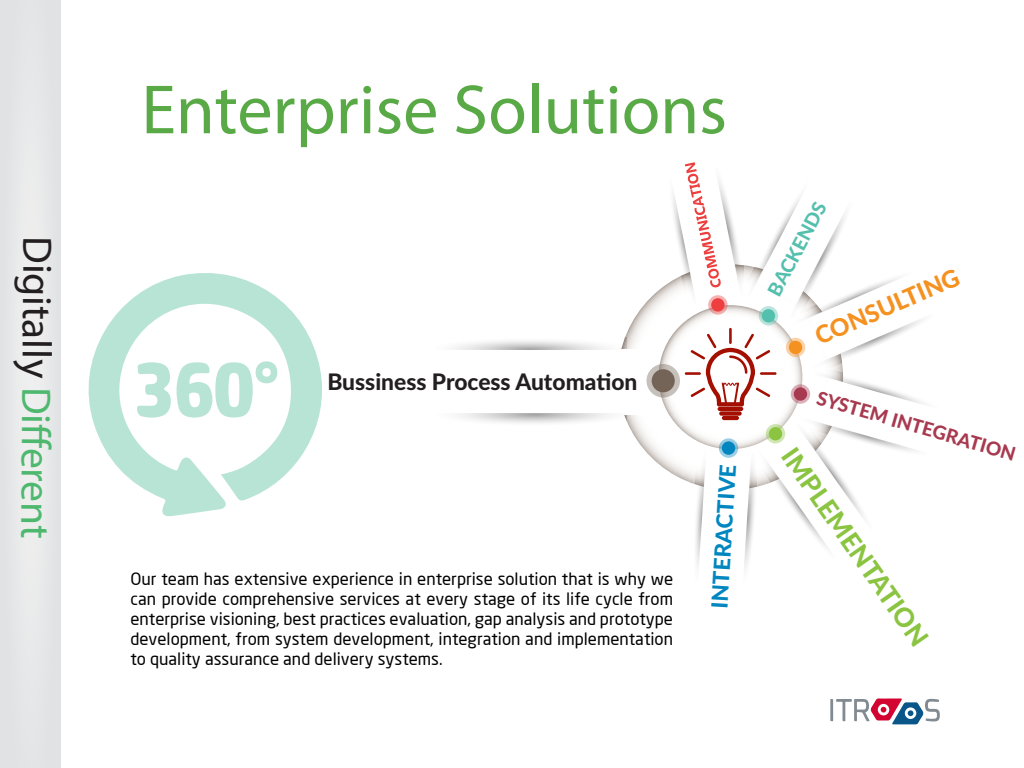
<style>
.page{position:relative;width:1024px;height:768px;background:#fff}
.page>*{position:absolute;margin:0;border:0;box-sizing:border-box;transform-origin:0 0}
.t1{font:70.2px "Myriad Pro";color:#59aa47}
.t2{font:41.3px "Myriad Pro";letter-spacing:-.01em;color:#231f20}
.t3{font:800 26.3px "Lato";color:#8ac441}
.t4{font:800 24.2px "Lato";color:#f59120}
.t5{font:800 22.8px "Lato";color:#231f20}
.t6{font:800 22.4px "Lato";color:#0286c0}
.t7{font:800 19.3px "Lato";color:#55bfad}
.t8{font:800 19px "Lato";color:#a83a50}
.t9{font:16.8px/20.1px "Neo Sans";color:#000;text-align:justify}
.s1{color:#4eb86f}
</style>
<div class="page">
<svg style="left:89px;top:273px;width:233px;height:243px"></svg>
<svg style="left:136px;top:361px;width:141px;height:57px"></svg>
<div style="left:0;top:0;width:61px;height:768px;background:#e4e6e7"></div>
<svg style="left:618px;top:264px;width:225px;height:226px"></svg>
<svg style="left:646px;top:364px;width:34px;height:34px"></svg>
<div style="left:652px;top:369px;width:23px;height:23px;background:#746458;border-radius:50%"></div>
<div style="left:460px;top:349px;width:184px;height:66px;background:#fff"></div>
<svg style="left:455px;top:337px;width:171px;height:12px"></svg>
<svg style="left:459px;top:414px;width:167px;height:9px"></svg>
<svg style="left:668px;top:162px;width:257px;height:406px"></svg>
<hr style="left:718px;top:407px;width:25px;height:4px;background:#a30f00;border-radius:2px">
<div style="left:719px;top:411px;width:23px;height:5px;background:#a30f00;border-radius:2px"></div>
<hr style="left:722px;top:416px;width:17px;height:4px;background:#a30f00;border-radius:2px">
<svg style="left:830px;top:698px;width:110px;height:26px"></svg>
<h2 class="t2" style="left:62px;top:236px;width:304px;rotate:90deg">Digitally <span class="s1">Di erent</span></h2>
<h1 class="t1" style="left:141px;top:66px;width:587px">Enterprise Solutions</h1>
<h3 class="t5" style="left:327px;top:365px;width:312px">Bussiness Process Automation</h3>
<p class="t9" style="left:130px;top:568px;width:544px">Our team has extensive experience in enterprise solution that is why we can provide comprehensive services at every stage of its life cycle from enterprise visioning, best practices evaluation, gap analysis and prototype development, from system development, integration and implementation to quality assurance and delivery systems.</p>
<h3 class="t6" style="left:703px;top:607px;width:145px;rotate:-87deg">INTERACTIVE</h3>
<p class="t7" style="left:760px;top:288px;width:105px;rotate:-62deg">BACKENDS</p>
<h3 class="t4" style="left:809px;top:320px;width:156px;rotate:-23deg">CONSULTING</h3>
<p class="t8" style="left:821px;top:384px;width:207px;rotate:16deg">SYSTEM INTEGRATION</p>
<h3 class="t3" style="left:804px;top:440px;width:236px;rotate:55deg">IMPLEMENTATION</h3>
</div>
